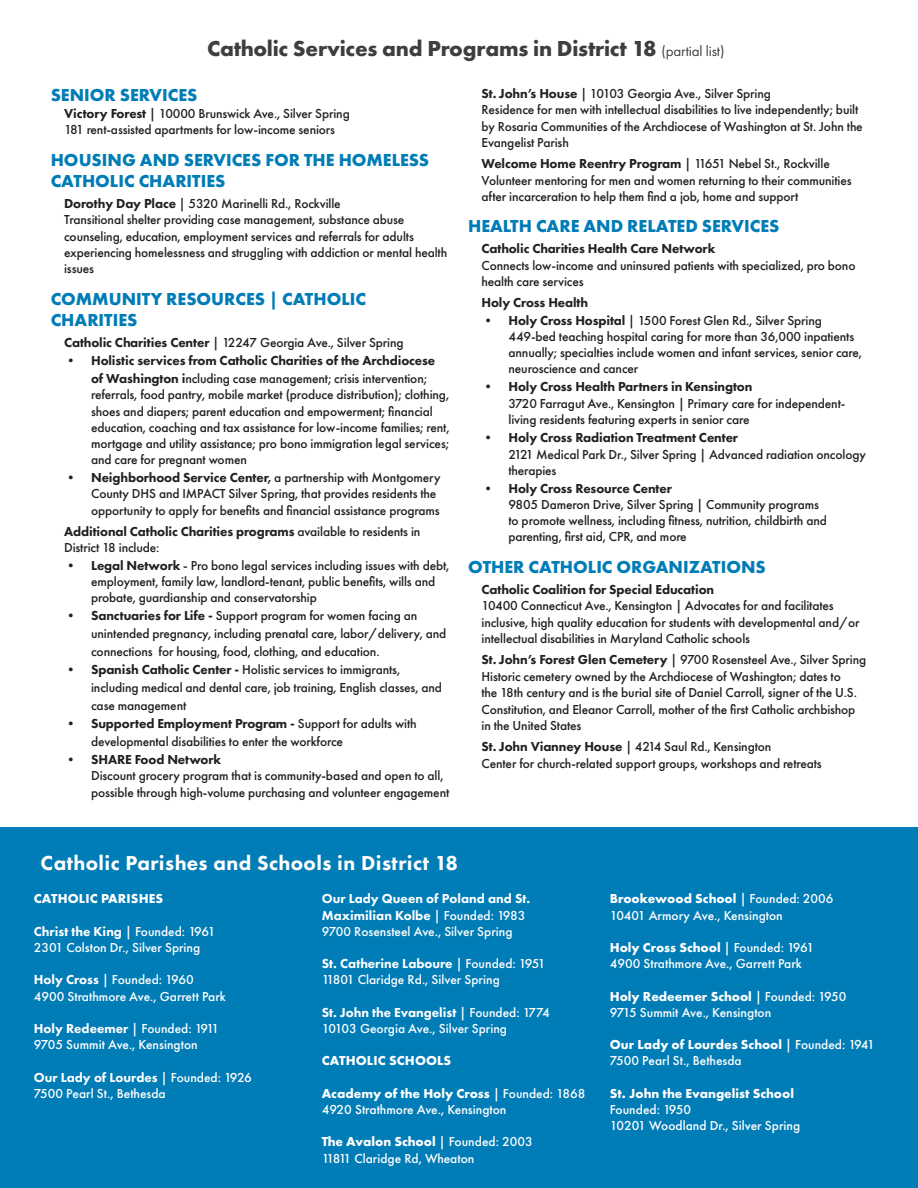
<style>
.page{position:relative;width:918px;height:1188px;background:#fff}
.page>*{position:absolute;margin:0;border:0;box-sizing:border-box;transform-origin:0 0}
.t1{font:700 22.5px "Futura PT";letter-spacing:-.01em;color:#3e3e3f}
.t2{font:800 21px "Futura PT";letter-spacing:.02em;color:#fff}
.t3{font:700 18px/21.6px "Futura PT";color:#007cb6}
.t4{font:500 13.5px/16.2px "Futura PT";letter-spacing:-.01em;color:#231f20}
.t5{font:500 13.5px/16.2px "Futura PT";color:#fff}
.t6{font:800 13.5px/18px "Futura PT";letter-spacing:-.01em;color:#231f20}
.t7{font:700 13.5px "Futura PT";color:#fff}
.s1{font-weight:400;font-size:15px}
.s2{font-weight:800}
.s3{font-weight:500}
.s4{font-weight:700}
</style>
<div class="page">
<div style="left:0;top:827px;width:918px;height:361px;background:#007cb6"></div>
<h1 class="t1" style="left:207px;top:34px;width:519px">Catholic Services and Programs in District 18 <span class="s1">(partial list)</span></h1>
<h3 class="t3" style="left:51px;top:84px;width:148px">SENIOR SERVICES</h3>
<p class="t4" style="left:64px;top:105px;width:287px"><span class="s2">Victory Forest</span> | 10000 Brunswick Ave., Silver Spring<br>181 rent-assisted apartments for low-income seniors</p>
<h3 class="t3" style="left:51px;top:148px;width:380px">HOUSING AND SERVICES FOR THE HOMELESS<br>CATHOLIC CHARITIES</h3>
<p class="t4" style="left:64px;top:196px;width:385px"><span class="s2">Dorothy Day Place</span> | 5320 Marinelli Rd., Rockville<br>Transitional shelter providing case management, substance abuse counseling, education, employment services and referrals for adults experiencing homelessness and struggling with addiction or mental health issues</p>
<h3 class="t3" style="left:51px;top:287px;width:317px">COMMUNITY RESOURCES | CATHOLIC<br>CHARITIES</h3>
<p class="t4" style="left:64px;top:335px;width:341px"><span class="s2">Catholic Charities Center</span> | 12247 Georgia Ave., Silver Spring</p>
<p class="t6" style="left:91px;top:351px;width:346px;text-indent:-27px">• Holistic services from Catholic Charities of the Archdiocese of Washington i<span class="s3">ncluding case management; crisis intervention;</span></p>
<p class="t4" style="left:91px;top:387px;width:360px">referrals, food pantry, mobile market (produce distribution); clothing, shoes and diapers; parent education and empowerment; financial education, coaching and tax assistance for low-income families; rent, mortgage and utility assistance; pro bono immigration legal services; and care for pregnant women</p>
<p class="t4" style="left:91px;top:470px;width:351px;text-indent:-27px"><span class="s2">• Neighborhood Service Center,</span> a partnership with Montgomery<br>County DHS and IMPACT Silver Spring, that provides residents the opportunity to apply for benefits and financial assistance programs</p>
<p class="t4" style="left:64px;top:523px;width:358px"><span class="s2">Additional Catholic Charities programs</span> available to residents in<br>District 18 include:</p>
<p class="t4" style="left:91px;top:557px;width:360px;text-indent:-27px"><span class="s2">• Legal Network</span> - Pro bono legal services including issues with debt, employment, family law, landlord-tenant, public benefits, wills and probate, guardianship and conservatorship</p>
<p class="t4" style="left:91px;top:607px;width:357px;line-height:18px;text-indent:-27px"><span class="s2">• Sanctuaries for Life -</span> Support program for women facing an unintended pregnancy, including prenatal care, labor/delivery, and connections for housing, food, clothing, and education.</p>
<p class="t4" style="left:91px;top:661px;width:352px;line-height:18px;text-indent:-27px"><span class="s2">• Spanish Catholic Center -</span> Holistic services to immigrants, including medical and dental care, job training, English classes, and case management</p>
<p class="t4" style="left:91px;top:715px;width:327px;line-height:18px;text-indent:-27px"><span class="s2">• Supported Employment Program -</span> Support for adults with developmental disabilities to enter the workforce</p>
<p class="t6" style="left:64px;top:750px;width:159px">• SHARE Food Network</p>
<p class="t4" style="left:91px;top:768px;width:360px">Discount grocery program that is community-based and open to all, possible through high-volume purchasing and volunteer engagement</p>
<p class="t4" style="left:482px;top:85px;width:383px"><span class="s2">St. John’s House</span> | 10103 Georgia Ave., Silver Spring<br>Residence for men with intellectual disabilities to live independently; built by Rosaria Communities of the Archdiocese of Washington at St. John the Evangelist Parish</p>
<p class="t4" style="left:482px;top:156px;width:372px"><span class="s2">Welcome Home Reentry Program</span> | 11651 Nebel St., Rockville<br>Volunteer mentoring for men and women returning to their communities after incarceration to help them find a job, home and support</p>
<h3 class="t3" style="left:468px;top:215px;width:313px">HEALTH CARE AND RELATED SERVICES</h3>
<p class="t6" style="left:482px;top:240px;width:235px">Catholic Charities Health Care Network</p>
<p class="t4" style="left:482px;top:257px;width:376px">Connects low-income and uninsured patients with specialized, pro bono health care services</p>
<p class="t6" style="left:482px;top:293px;width:108px">Holy Cross Health</p>
<p class="t4" style="left:508px;top:312px;width:355px;text-indent:-27px"><span class="s2">• Holy Cross Hospital</span> | 1500 Forest Glen Rd., Silver Spring 449-bed teaching hospital caring for more than 36,000 inpatients annually; specialties include women and infant services, senior care, neuroscience and cancer</p>
<p class="t6" style="left:482px;top:378px;width:272px">• Holy Cross Health Partners in Kensington</p>
<p class="t4" style="left:508px;top:395px;width:338px">3720 Farragut Ave., Kensington | Primary care for independent&shy;living residents featuring experts in senior care</p>
<p class="t6" style="left:482px;top:429px;width:258px">• Holy Cross Radiation Treatment Center</p>
<p class="t4" style="left:508px;top:446px;width:359px">2121 Medical Park Dr., Silver Spring | Advanced radiation oncology therapies</p>
<p class="t6" style="left:482px;top:479px;width:192px">• Holy Cross Resource Center</p>
<p class="t4" style="left:508px;top:496px;width:320px">9805 Dameron Drive, Silver Spring | Community programs to promote wellness, including fitness, nutrition, childbirth and parenting, first aid, CPR, and more</p>
<h3 class="t3" style="left:468px;top:556px;width:299px">OTHER CATHOLIC ORGANIZATIONS</h3>
<p class="t6" style="left:482px;top:580px;width:234px">Catholic Coalition for Special Education</p>
<p class="t4" style="left:482px;top:598px;width:380px">10400 Connecticut Ave., Kensington | Advocates for and facilitates inclusive, high quality education for students with developmental and/or intellectual disabilities in Maryland Catholic schools</p>
<p class="t4" style="left:482px;top:652px;width:386px"><span class="s2">St. John’s Forest Glen Cemetery</span> | 9700 Rosensteel Ave., Silver Spring Historic cemetery owned by the Archdiocese of Washington; dates to<br>the 18th century and is the burial site of Daniel Carroll, signer of the U.S.<br>Constitution, and Eleanor Carroll, mother of the first Catholic archbishop in the United States</p>
<p class="t4" style="left:482px;top:739px;width:342px"><span class="s2">St. John Vianney House</span> | 4214 Saul Rd., Kensington<br>Center for church-related support groups, workshops and retreats</p>
<h2 class="t2" style="left:41px;top:850px;width:419px">Catholic Parishes and Schools in District 18</h2>
<p class="t7" style="left:34px;top:890px;width:131px">CATHOLIC PARISHES</p>
<p class="t5" style="left:34px;top:923px;width:183px"><span class="s2">Christ the King</span> | Founded: 1961<br>2301 Colston Dr., Silver Spring</p>
<p class="t5" style="left:34px;top:972px;width:194px"><span class="s2">Holy Cross</span> | Founded: 1960<br>4900 Strathmore Ave., Garrett Park</p>
<p class="t5" style="left:34px;top:1020px;width:187px"><span class="s2">Holy Redeemer</span> | Founded: 1911<br>9705 Summit Ave., Kensington</p>
<p class="t5" style="left:34px;top:1069px;width:220px"><span class="s2">Our Lady of Lourdes</span> | Founded: 1926<br>7500 Pearl St., Bethesda</p>
<p class="t5" style="left:322px;top:891px;width:210px"><span class="s2">Our Lady Queen of Poland and St.<br>Maximilian Kolbe</span> | Founded: 1983<br>9700 Rosensteel Ave., Silver Spring</p>
<p class="t5" style="left:322px;top:956px;width:225px"><span class="s2">St. Catherine Laboure</span> | Founded: 1951<br>11801 Claridge Rd., Silver Spring</p>
<p class="t5" style="left:322px;top:1004px;width:230px"><span class="s2">St. John the Evangelist</span> | Founded: 1774<br>10103 Georgia Ave., Silver Spring</p>
<p class="t7" style="left:322px;top:1052px;width:131px">CATHOLIC SCHOOLS</p>
<p class="t5" style="left:322px;top:1085px;width:265px"><span class="s4">Academy of the Holy Cross</span> | Founded: 1868<br>4920 Strathmore Ave., Kensington</p>
<p class="t5" style="left:322px;top:1134px;width:213px"><span class="s4">The Avalon School</span> | Founded: 2003<br>11811 Claridge Rd, Wheaton</p>
<p class="t5" style="left:610px;top:891px;width:225px"><span class="s4">Brookewood School</span> | Founded: 2006<br>10401 Armory Ave., Kensington</p>
<p class="t5" style="left:610px;top:939px;width:206px"><span class="s4">Holy Cross School</span> | Founded: 1961<br>4900 Strathmore Ave., Garrett Park</p>
<p class="t5" style="left:610px;top:988px;width:238px"><span class="s4">Holy Redeemer School</span> | Founded: 1950<br>9715 Summit Ave., Kensington</p>
<p class="t5" style="left:610px;top:1037px;width:267px"><span class="s4">Our Lady of Lourdes School</span> | Founded: 1941<br>7500 Pearl St., Bethesda</p>
<p class="t7" style="left:610px;top:1085px;width:186px">St. John the Evangelist School</p>
<p class="t5" style="left:610px;top:1101px;width:192px">Founded: 1950<br>10201 Woodland Dr., Silver Spring</p>
</div>
